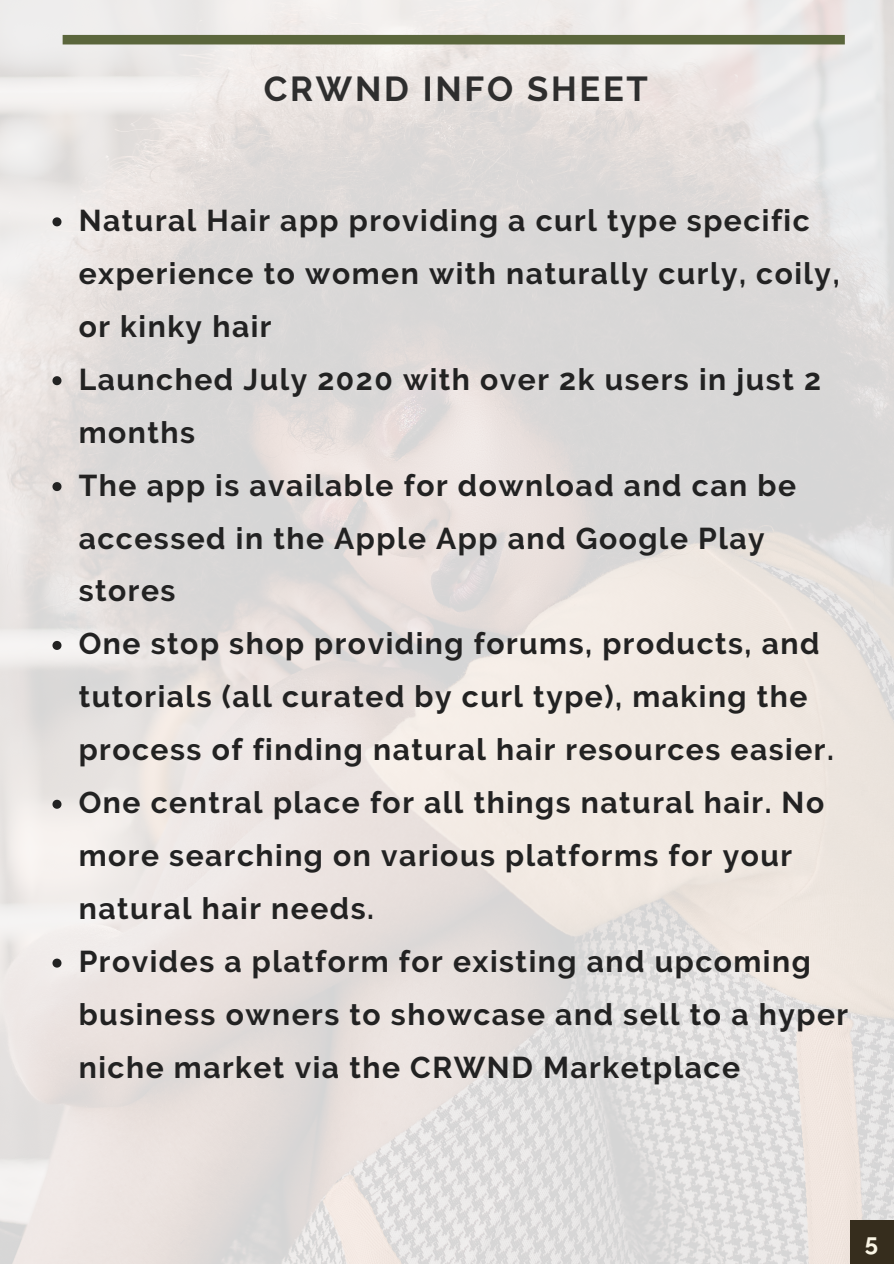
<style>
.page{position:relative;width:894px;height:1264px;background:#fff}
.page>*{position:absolute;margin:0;border:0;box-sizing:border-box;transform-origin:0 0}
.t1{font:700 34.5px "Raleway";letter-spacing:.08em;color:#2e2e2e}
.t2{font:700 30px/52.9px "Raleway";letter-spacing:.05em;color:#222}
.t3{font:700 24px "Raleway";color:#faf5e5}
</style>
<div class="page">
<img style="left:0;top:0;width:893px;height:1263px">
<div style="left:63px;top:35px;width:781px;height:9px;background:#5b663c"></div>
<div style="left:849px;top:1219px;width:44px;height:44px;background:#362d1d"></div>
<svg style="left:52px;top:217px;width:9px;height:9px"></svg>
<svg style="left:52px;top:376px;width:9px;height:9px"></svg>
<svg style="left:52px;top:482px;width:9px;height:9px"></svg>
<svg style="left:52px;top:641px;width:9px;height:9px"></svg>
<svg style="left:52px;top:799px;width:9px;height:9px"></svg>
<svg style="left:52px;top:958px;width:9px;height:9px"></svg>
<p class="t1" style="left:264px;top:69px;width:385px">CRWND INFO SHEET</p>
<p class="t2" style="left:79px;top:194px;width:770px">Natural Hair app providing a curl type specific experience to women with naturally curly, coily, or kinky hair<br>Launched July 2020 with over 2k users in just 2 months<br>The app is available for download and can be accessed in the Apple App and Google Play stores<br>One stop shop providing forums, products, and tutorials (all curated by curl type), making the process of finding natural hair resources easier.<br>One central place for all things natural hair. No more searching on various platforms for your natural hair needs.<br>Provides a platform for existing and upcoming business owners to showcase and sell to a hyper niche market via the CRWND Marketplace</p>
<p class="t3" style="left:864px;top:1227px;width:15px">5</p>
</div>
